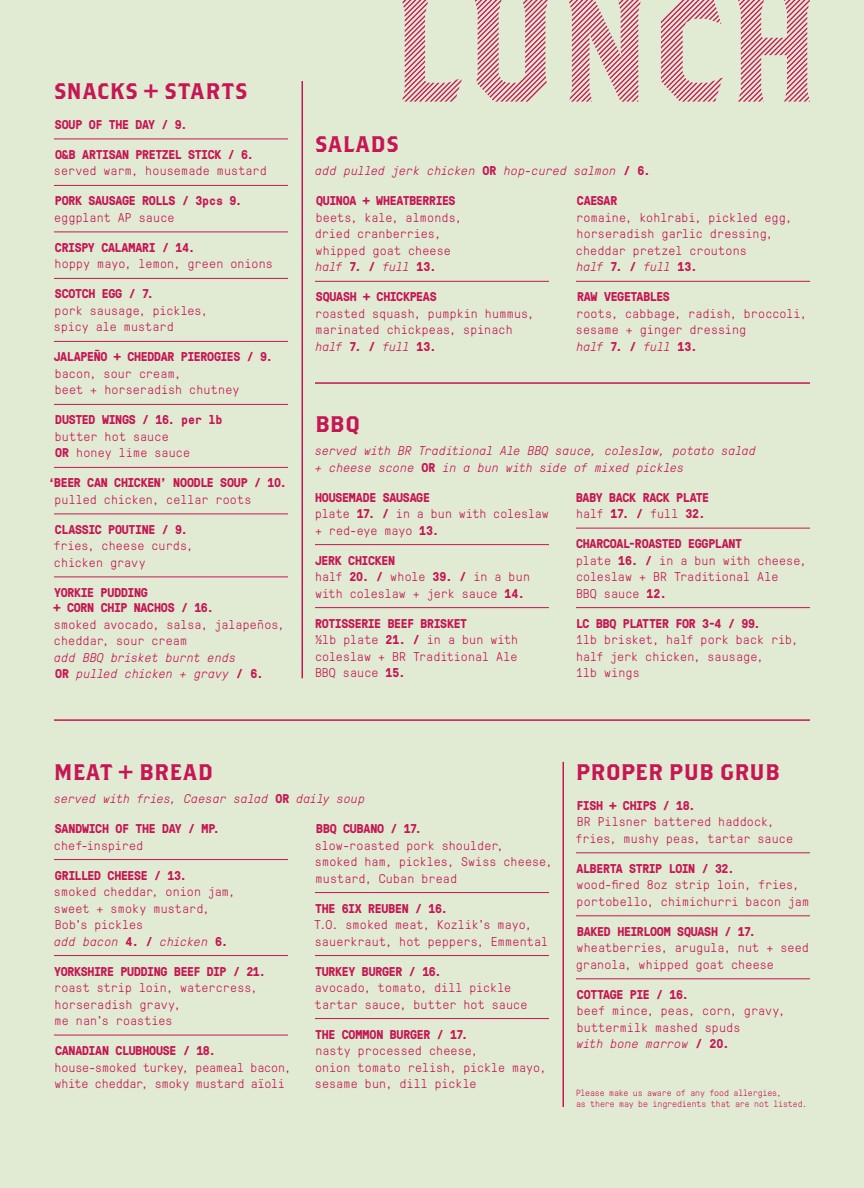
<style>
.page{position:relative;width:864px;height:1188px;background:#e1ebd4}
.page>*{position:absolute;margin:0;border:0;box-sizing:border-box;transform-origin:0 0}
.t1{font:22.5px "Brothers OT";letter-spacing:.02em;color:#c61653}
.t2{font:300 12.75px/16.5px "GT Pressura Mono";letter-spacing:.01em;color:#c61653}
.t3{font:700 12.75px/15.3px "GT Pressura Mono";letter-spacing:-.025em;color:#c61653}
.t4{font:italic 300 12.75px/16.5px "GT Pressura Mono";color:#c61653}
.t5{font:300 12.75px/16.5px "GT Pressura Mono";letter-spacing:-.01em;color:#c61653}
.t6{font:300 9px/10.8px "GT Pressura Mono";letter-spacing:-.005em;color:#c61653}
.s1{font-weight:700}
.s2{font-weight:700;font-style:normal}
.s3{font-style:italic}
.s4{font-weight:300}
</style>
<div class="page">
<hr style="left:54px;top:139px;width:234px;height:1px;background:#c61653">
<hr style="left:54px;top:185px;width:234px;height:1px;background:#c61653">
<hr style="left:54px;top:232px;width:234px;height:1px;background:#c61653">
<hr style="left:54px;top:278px;width:234px;height:1px;background:#c61653">
<hr style="left:54px;top:341px;width:234px;height:1px;background:#c61653">
<hr style="left:54px;top:404px;width:234px;height:1px;background:#c61653">
<hr style="left:54px;top:467px;width:234px;height:1px;background:#c61653">
<hr style="left:54px;top:514px;width:234px;height:1px;background:#c61653">
<hr style="left:54px;top:577px;width:234px;height:1px;background:#c61653">
<hr style="left:315px;top:281px;width:234px;height:1px;background:#c61653">
<hr style="left:576px;top:281px;width:234px;height:1px;background:#c61653">
<hr style="left:54px;top:859px;width:234px;height:1px;background:#c61653">
<hr style="left:54px;top:955px;width:234px;height:1px;background:#c61653">
<hr style="left:54px;top:1035px;width:234px;height:1px;background:#c61653">
<hr style="left:315px;top:892px;width:234px;height:1px;background:#c61653">
<hr style="left:315px;top:955px;width:234px;height:1px;background:#c61653">
<hr style="left:315px;top:1018px;width:234px;height:1px;background:#c61653">
<hr style="left:576px;top:853px;width:234px;height:1px;background:#c61653">
<hr style="left:576px;top:916px;width:234px;height:1px;background:#c61653">
<hr style="left:576px;top:979px;width:234px;height:1px;background:#c61653">
<hr style="left:54px;top:719px;width:756px;height:2px;background:#c61653">
<hr style="left:315px;top:382px;width:495px;height:2px;background:#c61653">
<svg style="left:402px;top:0;width:408px;height:102px"></svg>
<hr style="left:315px;top:544px;width:234px;height:1px;background:#c61653">
<hr style="left:315px;top:607px;width:234px;height:1px;background:#c61653">
<hr style="left:576px;top:528px;width:234px;height:1px;background:#c61653">
<hr style="left:576px;top:607px;width:234px;height:1px;background:#c61653">
<hr style="left:302px;top:81px;width:1px;height:597px;background:#c61653">
<hr style="left:562px;top:762px;width:2px;height:345px;background:#c61653">
<h1 class="t1" style="left:54px;top:81px;width:195px">SNACKS + STARTS</h1>
<p class="t3" style="left:55px;top:116px;width:134px">SOUP OF THE DAY / 9.</p>
<p class="t3" style="left:55px;top:146px;width:200px">O&amp;B ARTISAN PRETZEL STICK / 6.</p>
<p class="t2" style="left:54px;top:162px;width:214px">served warm, housemade mustard</p>
<p class="t3" style="left:55px;top:193px;width:189px">PORK SAUSAGE ROLLS / 3pcs 9.</p>
<p class="t2" style="left:54px;top:208px;width:122px">eggplant AP sauce</p>
<p class="t3" style="left:55px;top:239px;width:142px">CRISPY CALAMARI / 14.</p>
<p class="t2" style="left:55px;top:255px;width:220px">hoppy mayo, lemon, green onions</p>
<p class="t3" style="left:55px;top:286px;width:100px">SCOTCH EGG / 7.</p>
<p class="t2" style="left:54px;top:301px;width:155px">pork sausage, pickles, spicy ale mustard</p>
<p class="t3" style="left:54px;top:349px;width:221px">JALAPEÑO + CHEDDAR PIEROGIES / 9.</p>
<p class="t2" style="left:55px;top:364px;width:186px">bacon, sour cream,<br>beet + horseradish chutney</p>
<p class="t3" style="left:55px;top:412px;width:169px">DUSTED WINGS / 16. per lb</p>
<p class="t2" style="left:55px;top:427px;width:137px">butter hot sauce<br><span class="s1">OR</span> honey lime sauce</p>
<p class="t3" style="left:48px;top:475px;width:240px">‘BEER CAN CHICKEN’ NOODLE SOUP / 10.</p>
<p class="t2" style="left:55px;top:490px;width:198px">pulled chicken, cellar roots</p>
<p class="t3" style="left:55px;top:521px;width:134px">CLASSIC POUTINE / 9.</p>
<p class="t2" style="left:53px;top:537px;width:141px">fries, cheese curds, chicken gravy</p>
<p class="t3" style="left:54px;top:584px;width:162px">YORKIE PUDDING<br>+ CORN CHIP NACHOS / 16.</p>
<p class="t2" style="left:54px;top:615px;width:232px">smoked avocado, salsa, jalapeños, cheddar, sour cream</p>
<p class="t4" style="left:54px;top:648px;width:211px">add BBQ brisket burnt ends<br><span class="s2">OR</span> pulled chicken + gravy <span class="s2">/ 6.</span></p>
<h1 class="t1" style="left:315px;top:134px;width:86px">SALADS</h1>
<p class="t4" style="left:315px;top:162px;width:337px">add pulled jerk chicken <span class="s2">OR</span> hop-cured salmon <span class="s2">/ 6.</span></p>
<p class="t3" style="left:316px;top:193px;width:141px">QUINOA + WHEATBERRIES</p>
<p class="t2" style="left:315px;top:208px;width:148px">beets, kale, almonds, dried cranberries, whipped goat cheese <span class="s3">half</span> <span class="s1">7. /</span> <span class="s3">full</span> <span class="s1">13.</span></p>
<p class="t3" style="left:316px;top:289px;width:122px">SQUASH + CHICKPEAS</p>
<p class="t2" style="left:315px;top:304px;width:221px">roasted squash, pumpkin hummus, marinated chickpeas, spinach <span class="s3">half</span> <span class="s1">7. /</span> <span class="s3">full</span> <span class="s1">13.</span></p>
<p class="t3" style="left:577px;top:193px;width:42px">CAESAR</p>
<p class="t2" style="left:576px;top:208px;width:218px">romaine, kohlrabi, pickled egg, horseradish garlic dressing, cheddar pretzel croutons<br><span class="s3">half</span> <span class="s1">7. /</span> <span class="s3">full</span> <span class="s1">13.</span></p>
<p class="t3" style="left:577px;top:289px;width:94px">RAW VEGETABLES</p>
<p class="t2" style="left:576px;top:304px;width:232px">roots, cabbage, radish, broccoli, sesame + ginger dressing<br><span class="s3">half</span> <span class="s1">7. /</span> <span class="s3">full</span> <span class="s1">13.</span></p>
<h1 class="t1" style="left:315px;top:414px;width:47px">BBQ</h1>
<p class="t4" style="left:315px;top:442px;width:443px">served with BR Traditional Ale BBQ sauce, coleslaw, potato salad + cheese scone <span class="s2">OR</span> in a bun with side of mixed pickles</p>
<p class="t2" style="left:315px;top:488px;width:235px"><span class="s1">HOUSEMADE SAUSAGE<br></span>plate <span class="s1">17. /</span> in a bun with coleslaw + red-eye mayo <span class="s1">13.</span></p>
<p class="t2" style="left:315px;top:551px;width:217px"><span class="s1">JERK CHICKEN<br></span>half <span class="s1">20. /</span> whole <span class="s1">39. /</span> in a bun with coleslaw + jerk sauce <span class="s1">14.</span></p>
<p class="t2" style="left:315px;top:614px;width:205px"><span class="s1">ROTISSERIE BEEF BRISKET<br></span>½lb plate <span class="s1">21. /</span> in a bun with coleslaw + BR Traditional Ale<br>BBQ sauce <span class="s1">15.</span></p>
<p class="t3" style="left:576px;top:489px;width:135px;line-height:16.5px">BABY BACK RACK PLATE <span class="s4">half</span> 17. / <span class="s4">full</span> 32.</p>
<p class="t2" style="left:576px;top:535px;width:232px"><span class="s1">CHARCOAL-ROASTED EGGPLANT<br></span>plate <span class="s1">16. /</span> in a bun with cheese, coleslaw + BR Traditional Ale<br>BBQ sauce <span class="s1">12.</span></p>
<p class="t3" style="left:576px;top:615px;width:186px">LC BBQ PLATTER FOR 3-4 / 99.</p>
<p class="t2" style="left:576px;top:631px;width:224px">1lb brisket, half pork back rib, half jerk chicken, sausage,<br>1lb wings</p>
<h1 class="t1" style="left:54px;top:762px;width:161px">MEAT + BREAD</h1>
<p class="t4" style="left:54px;top:790px;width:313px">served with fries, Caesar salad <span class="s2">OR</span> daily soup</p>
<p class="t3" style="left:55px;top:821px;width:166px">SANDWICH OF THE DAY / MP.</p>
<p class="t2" style="left:54px;top:836px;width:91px">chef-inspired</p>
<p class="t3" style="left:55px;top:867px;width:133px">GRILLED CHEESE / 13.</p>
<p class="t2" style="left:54px;top:883px;width:183px">smoked cheddar, onion jam, sweet + smoky mustard,<br>Bob’s pickles<br><span class="s3">add bacon</span> <span class="s1">4. /</span> <span class="s3">chicken</span> <span class="s1">6.</span></p>
<p class="t3" style="left:54px;top:963px;width:213px">YORKSHIRE PUDDING BEEF DIP / 21.</p>
<p class="t2" style="left:54px;top:979px;width:205px">roast strip loin, watercress, horseradish gravy,<br>me nan’s roasties</p>
<p class="t3" style="left:55px;top:1043px;width:162px">CANADIAN CLUBHOUSE / 18.</p>
<p class="t5" style="left:55px;top:1058px;width:238px">house-smoked turkey, peameal bacon, white cheddar, smoky mustard aïoli</p>
<p class="t3" style="left:316px;top:821px;width:107px">BBQ CUBANO / 17.</p>
<p class="t2" style="left:315px;top:836px;width:239px">slow-roasted pork shoulder,<br>smoked ham, pickles, Swiss cheese, mustard, Cuban bread</p>
<p class="t3" style="left:315px;top:900px;width:134px">THE 6IX REUBEN / 16.</p>
<p class="t2" style="left:314px;top:916px;width:235px">T.O. smoked meat, Kozlik’s mayo, sauerkraut, hot peppers, Emmental</p>
<p class="t3" style="left:315px;top:963px;width:128px">TURKEY BURGER / 16.</p>
<p class="t2" style="left:315px;top:979px;width:214px">avocado, tomato, dill pickle tartar sauce, butter hot sauce</p>
<p class="t3" style="left:315px;top:1026px;width:155px">THE COMMON BURGER / 17.</p>
<p class="t2" style="left:315px;top:1042px;width:233px">nasty processed cheese,<br>onion tomato relish, pickle mayo, sesame bun, dill pickle</p>
<h1 class="t1" style="left:576px;top:762px;width:206px">PROPER PUB GRUB</h1>
<p class="t3" style="left:577px;top:797px;width:121px">FISH + CHIPS / 18.</p>
<p class="t2" style="left:576px;top:813px;width:219px">BR Pilsner battered haddock, fries, mushy peas, tartar sauce</p>
<p class="t3" style="left:577px;top:860px;width:159px">ALBERTA STRIP LOIN / 32.</p>
<p class="t2" style="left:577px;top:876px;width:234px">wood-fired 8oz strip loin, fries, portobello, chimichurri bacon jam</p>
<p class="t3" style="left:577px;top:923px;width:180px">BAKED HEIRLOOM SQUASH / 17.</p>
<p class="t2" style="left:576px;top:939px;width:235px">wheatberries, arugula, nut + seed granola, whipped goat cheese</p>
<p class="t3" style="left:577px;top:986px;width:113px">COTTAGE PIE / 16.</p>
<p class="t2" style="left:576px;top:1002px;width:210px">beef mince, peas, corn, gravy, buttermilk mashed spuds<br><span class="s3">with bone marrow</span> <span class="s1">/ 20.</span></p>
<p class="t6" style="left:576px;top:1087px;width:233px">Please make us aware of any food allergies,<br>as there may be ingredients that are not listed.</p>
</div>
